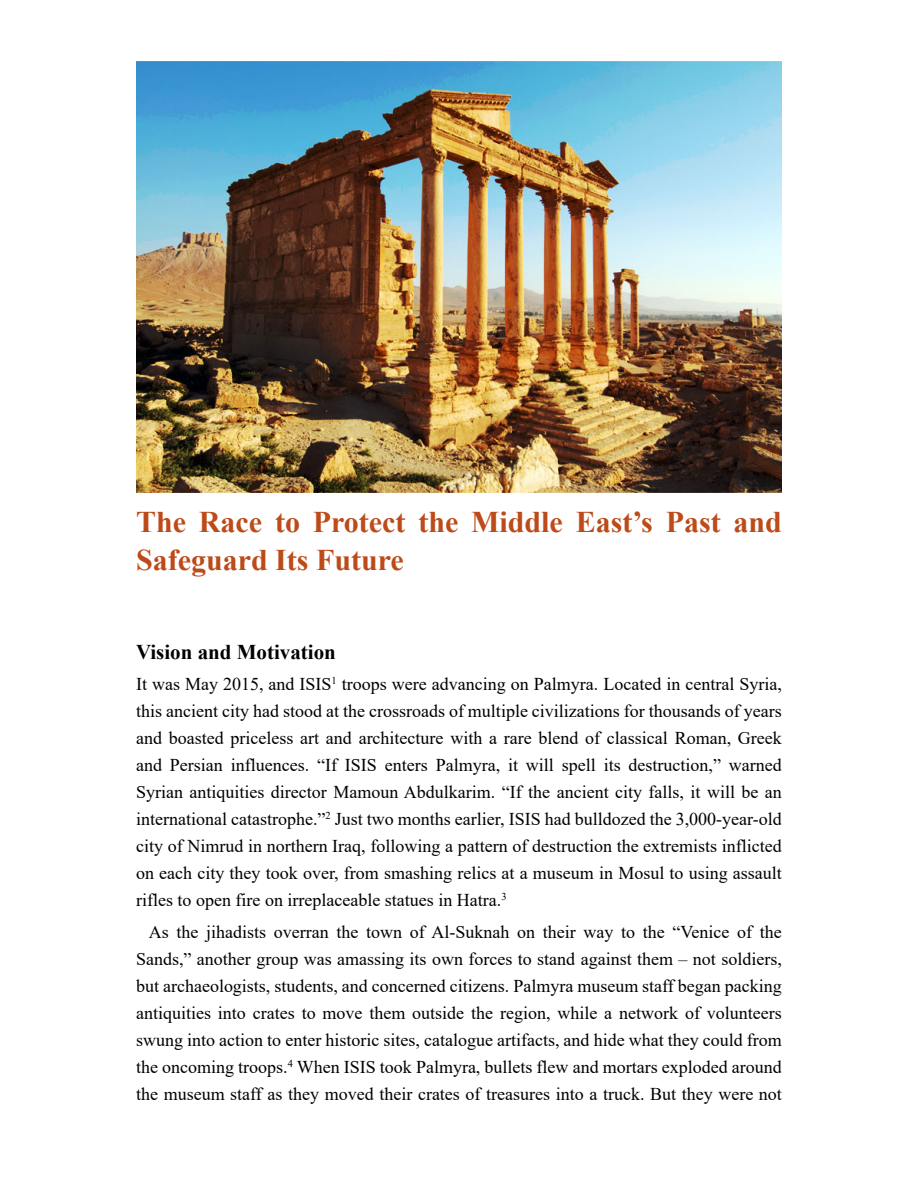
<style>
.page{position:relative;width:918px;height:1188px;background:#fff}
.page>*{position:absolute;margin:0;border:0;box-sizing:border-box;transform-origin:0 0}
.t1{font:700 30px/37.5px "Times New Roman";color:#bd4b19}
.t2{font:700 21px "Times New Roman";color:#000}
.t3{font:18px/27px "Times New Roman";color:#000;text-align:justify}
.t4{font:10.5px "Times New Roman";color:#000}
</style>
<div class="page">
<img style="left:136px;top:61px;width:646px;height:432px">
<h1 class="t1" style="left:136px;top:502px;width:647px">The Race to Protect the Middle East s’ Past and<br>Safeguard Its Future</h1>
<p class="t2" style="left:136px;top:637px;width:201px">Vision and Motivation</p>
<p class="t4" style="left:332px;top:673px;width:7px">1</p>
<p class="t3" style="left:136px;top:670px;width:647px;text-indent:206px">troops were advancing on Palmyra. Located in central Syria, this ancient city had stood at the crossroads of multiple civilizations for thousands of years and boasted priceless art and architecture with a rare blend of classical Roman, Greek and Persian influences. “If ISIS enters Palmyra, it will spell its destruction,” warned Syrian antiquities director Mamoun Abdulkarim. “If the ancient city falls, it will be an international catastrophe <sup>2</sup>“ . Just two months earlier ISIS had bulldozed the 3,000-year old</p>
<p class="t3" style="left:136px;top:670px;width:197px">It was May 2015, and ISIS</p>
<p class="t3" style="left:753px;top:805px;width:7px">-</p>
<p class="t3" style="left:136px;top:805px;width:647px;text-align:left;text-indent:364px">,<br>city of Nimrud in northern Iraq, following a pattern of destruction the extremists inflicted on each city they took over, from smashing relics at a museum in Mosul to using assault rifles to open fire on irreplaceable statues in Hatra.<sup>3</sup></p>
<p class="t3" style="left:136px;top:918px;width:647px;text-indent:13px">As the jihadists overran the town of Al-Suknah on their way to the “Venice of the Sands,” another group was amassing its own forces to stand against them – not soldiers, but archaeologists, students, and concerned citizens. Palmyra museum staff began packing antiquities into crates to move them outside the region, while a network of volunteers swung into action to enter historic sites, catalogue artifacts, and hide what they could from the oncoming troops.<sup>4</sup> When ISIS took Palmyra, bullets flew and mortars exploded around the museum staff as they moved their crates of treasures into a truck. But they were not</p>
</div>
